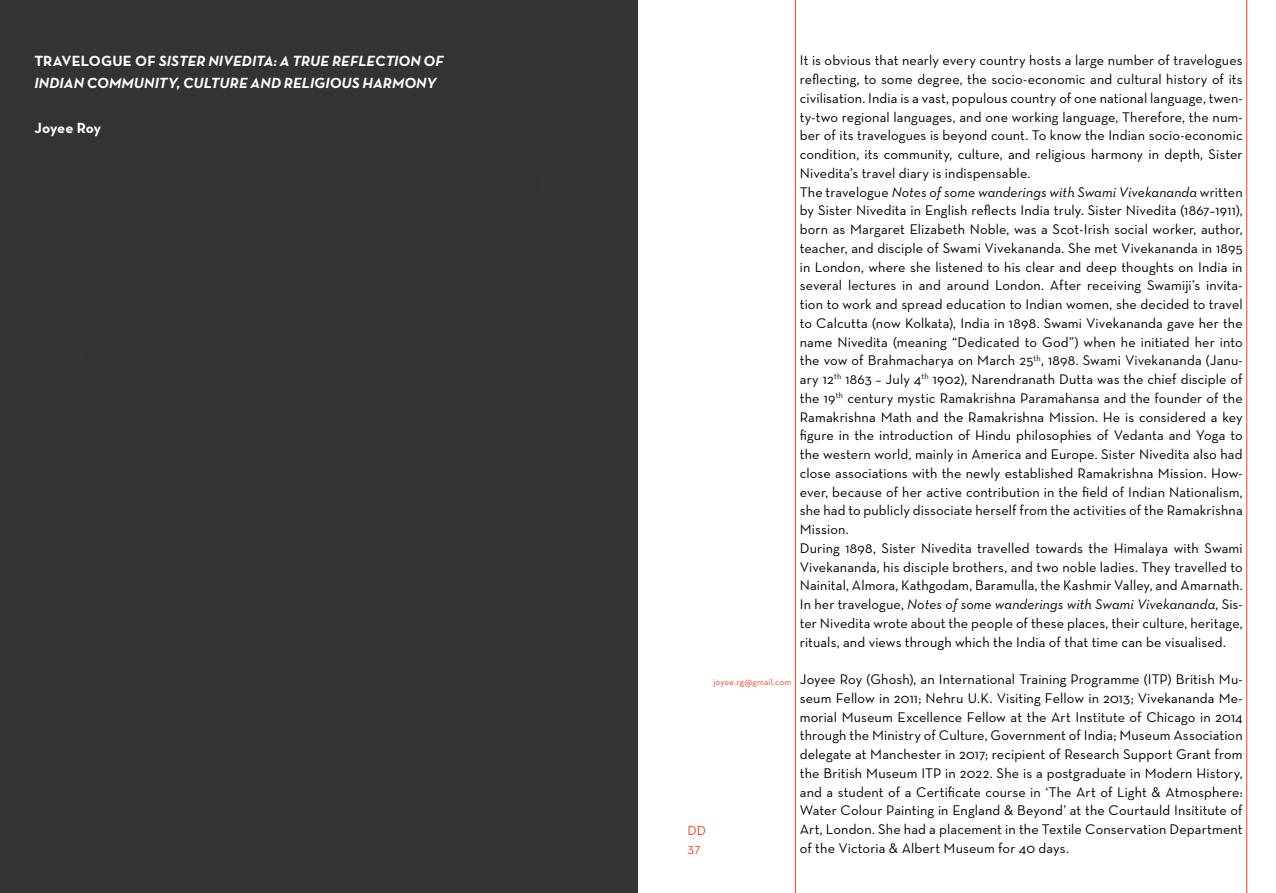
<style>
.page{position:relative;width:1276px;height:893px;background:#fff}
.page>*{position:absolute;margin:0;border:0;box-sizing:border-box;transform-origin:0 0}
.t1{font:italic 700 15px/22.5px "Neutra Text CE";letter-spacing:.005em;color:#fff}
.t2{font:700 15px "Neutra Text CE";letter-spacing:-.005em;color:#fff}
.t3{font:500 14.25px/18.8px "Neutra Text CE";letter-spacing:.01em;color:#000}
.t4{font:500 13.5px/18.1px "Neutra Text CE";color:#ef4123}
.t5{font:500 9px "Neutra Text CE";letter-spacing:.02em;color:#ef4123}
.s1{font-style:normal}
.s2{font-style:italic}
</style>
<div class="page">
<div style="left:0;top:0;width:638px;height:893px;background:#353334"></div>
<hr style="left:1246px;top:0;width:1px;height:893px;background:#ef4123">
<hr style="left:795px;top:0;width:1px;height:893px;background:#ef4123">
<div style="left:0;top:0;width:692px;height:446px;background:#000;opacity:.75"></div>
<p class="t1" style="left:34px;top:49px;width:411px"><span class="s1">TRAVELOGUE OF</span> SISTER NIVEDITA: A TRUE REFLECTION OF<br>INDIAN COMMUNITY, CULTURE AND RELIGIOUS HARMONY</p>
<p class="t2" style="left:34px;top:119px;width:68px">Joyee Roy</p>
<p class="t5" style="left:713px;top:676px;width:79px">joyee.rg@gmail.com</p>
<p class="t4" style="left:687px;top:821px;width:20px">DD<br>37</p>
<p class="t3" style="left:800px;top:51px;width:444px">It is obvious that nearly every country hosts a large number of travelogues reflecting, to some degree, the socio-economic and cultural history of its civilisation. India is a vast, populous country of one national language, twen&shy;ty-two regional languages, and one working language, Therefore, the num&shy;ber of its travelogues is beyond count. To know the Indian socio-economic condition, its community, culture, and religious harmony in depth, Sister Nivedita’s travel diary is indispensable.<br>The travelogue <span class="s2">Notes of some wanderings with Swami Vivekananda</span> written by Sister Nivedita in English reflects India truly. Sister Nivedita (1867–1911), born as Margaret Elizabeth Noble, was a Scot-Irish social worker, author, teacher, and disciple of Swami Vivekananda. She met Vivekananda in 1895 in London, where she listened to his clear and deep thoughts on India in several lectures in and around London. After receiving Swamiji’s invita&shy;tion to work and spread education to Indian women, she decided to travel to Calcutta (now Kolkata), India in 1898. Swami Vivekananda gave her the name Nivedita (meaning “Dedicated to God”) when he initiated her into the vow of Brahmacharya on March 25<sup>th</sup>, 1898. Swami Vivekananda (Janu&shy;ary 12<sup>th</sup> 1863 – July 4<sup>th</sup> 1902), Narendranath Dutta was the chief disciple of the 19<sup>th</sup> century mystic Ramakrishna Paramahansa and the founder of the Ramakrishna Math and the Ramakrishna Mission. He is considered a key figure in the introduction of Hindu philosophies of Vedanta and Yoga to the western world, mainly in America and Europe. Sister Nivedita also had close associations with the newly established Ramakrishna Mission. How&shy;ever, because of her active contribution in the field of Indian Nationalism, she had to publicly dissociate herself from the activities of the Ramakrishna Mission.<br>During 1898, Sister Nivedita travelled towards the Himalaya with Swami Vivekananda, his disciple brothers, and two noble ladies. They travelled to Nainital, Almora, Kathgodam, Baramulla, the Kashmir Valley, and Amarnath.<br>In her travelogue, <span class="s2">Notes of some wanderings with Swami Vivekananda</span>, Sis&shy;ter Nivedita wrote about the people of these places, their culture, heritage, rituals, and views through which the India of that time can be visualised.</p>
<p class="t3" style="left:800px;top:670px;width:444px;text-align:justify">Joyee Roy (Ghosh), an International Training Programme (ITP) British Mu&shy;seum Fellow in 2011; Nehru U.K. Visiting Fellow in 2013; Vivekananda Me&shy;morial Museum Excellence Fellow at the Art Institute of Chicago in 2014 through the Ministry of Culture, Government of India; Museum Association delegate at Manchester in 2017; recipient of Research Support Grant from the British Museum ITP in 2022. She is a postgraduate in Modern History, and a student of a Certificate course in ‘The Art of Light &amp; Atmosphere:<br>Water Colour Painting in England &amp; Beyond’ at the Courtauld Insititute of Art, London. She had a placement in the Textile Conservation Department of the Victoria &amp; Albert Museum for 40 days.</p>
</div>
